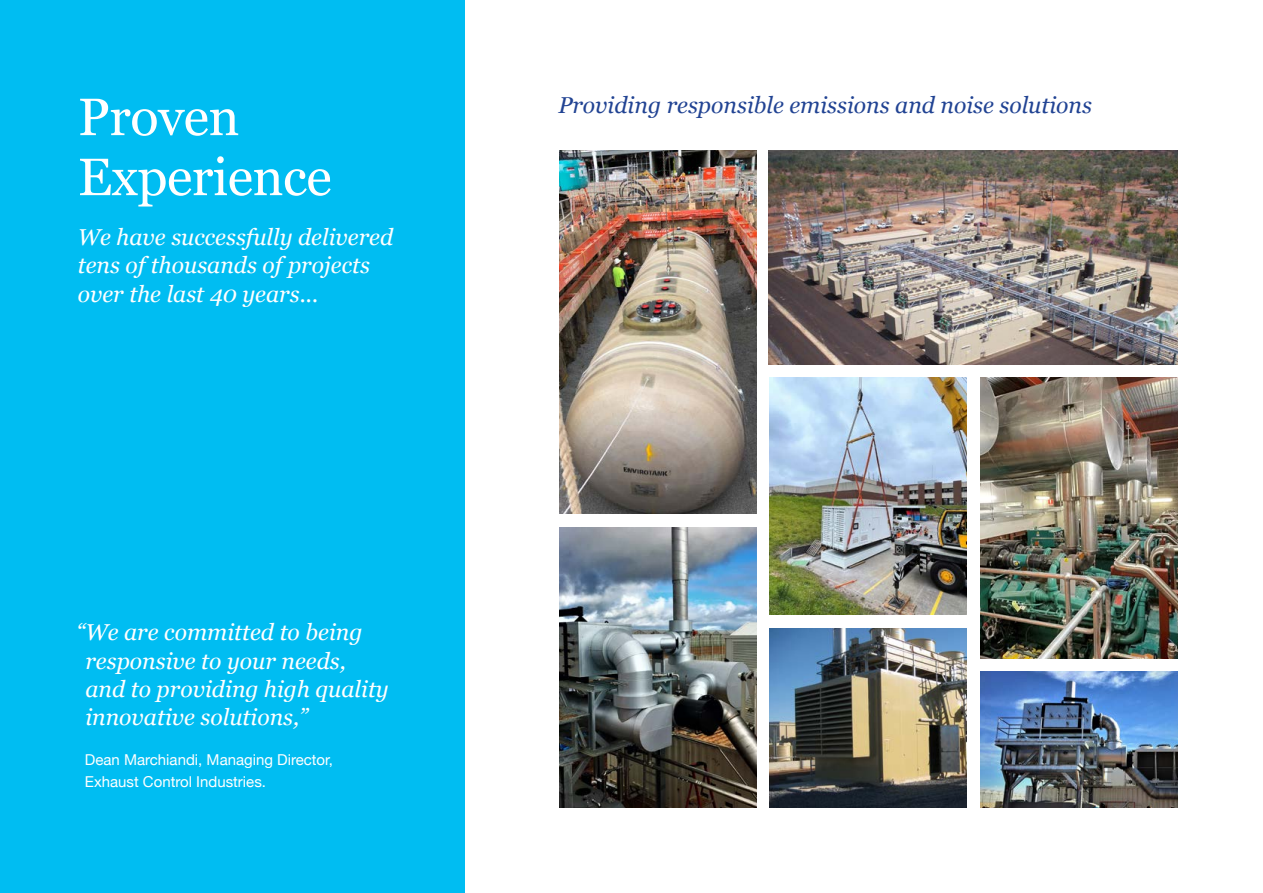
<style>
.page{position:relative;width:1263px;height:893px;background:#fff}
.page>*{position:absolute;margin:0;border:0;box-sizing:border-box;transform-origin:0 0}
.t1{font:52.5px/60px "Georgia";letter-spacing:-.01em;color:#fff}
.t2{font:italic 22.95px/28.3px "Georgia";color:#fff}
.t3{font:italic 22.95px "Georgia";color:#214393}
.t4{font:15px/22.5px "Helvetica Neue";color:#fff}
</style>
<div class="page">
<img style="left:769px;top:628px;width:197px;height:180px">
<div style="left:0;top:0;width:464px;height:893px;background:#00bdf2"></div>
<img style="left:559px;top:151px;width:197px;height:362px">
<img style="left:981px;top:377px;width:197px;height:282px">
<img style="left:769px;top:377px;width:197px;height:237px">
<img style="left:559px;top:528px;width:197px;height:280px">
<img style="left:768px;top:151px;width:410px;height:213px">
<img style="left:981px;top:672px;width:197px;height:136px">
<h1 class="t1" style="left:78px;top:85px;width:255px">Proven<br>Experience</h1>
<p class="t3" style="left:558px;top:88px;width:535px">Providing responsible emissions and noise solutions</p>
<p class="t2" style="left:78px;top:222px;width:317px">We have successfully delivered tens of thousands of projects over the last 40 years...</p>
<p class="t2" style="left:85px;top:617px;width:305px;text-indent:-9px">“We are committed to being responsive to your needs, and to providing high quality innovative solutions,”</p>
<p class="t4" style="left:85px;top:749px;width:250px">Dean Marchiandi, Managing Director,<br>Exhaust Control Industries.</p>
</div>
